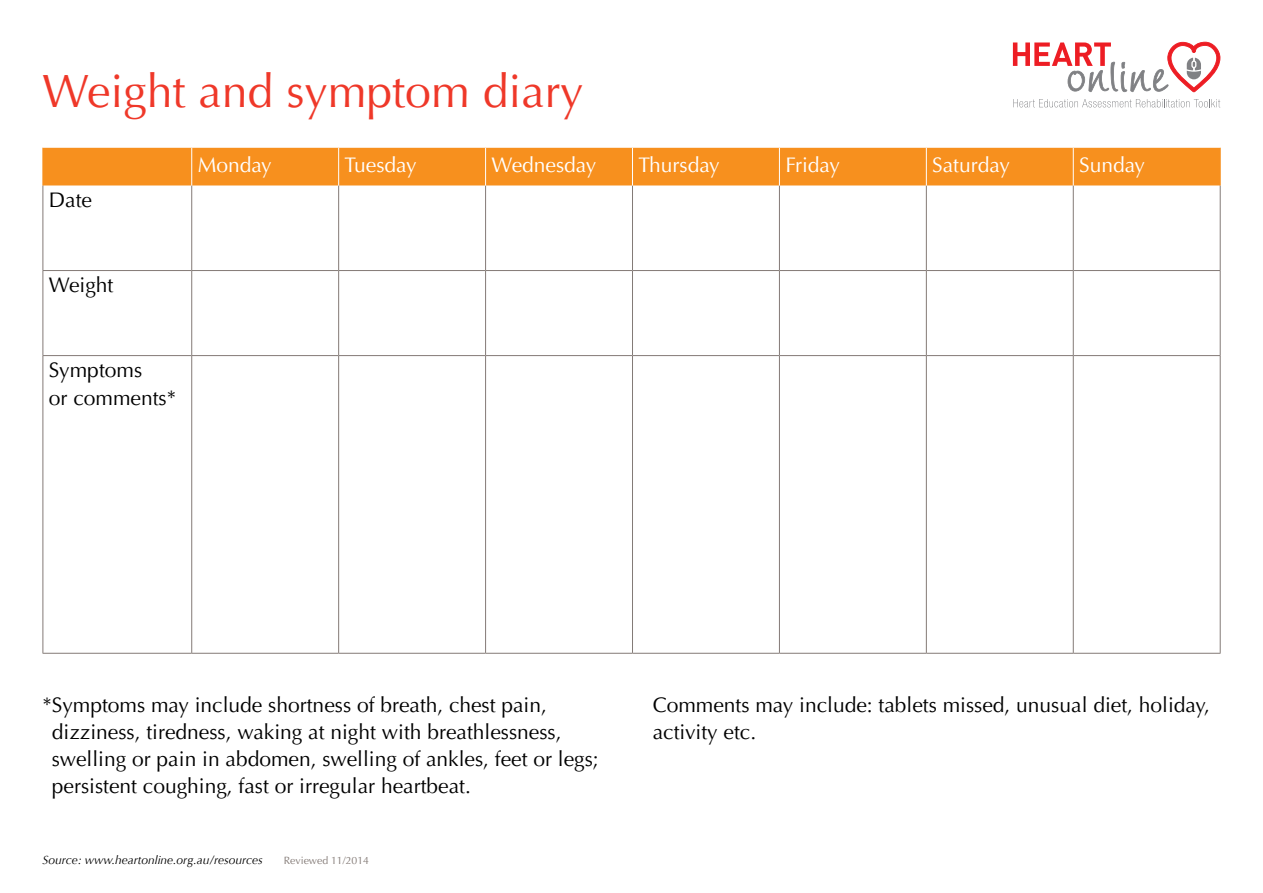
<style>
.page{position:relative;width:1263px;height:893px;background:#fff}
.page>*{position:absolute;margin:0;border:0;box-sizing:border-box;transform-origin:0 0}
.t1{font:46.5px "Optima LT";color:#ef3829}
.t2{font:21px/27.3px "Optima LT";color:#000}
.t3{font:21px "Optima LT";color:#fff}
.t4{font:italic 12px "Optima LT";color:#000}
.t5{font:10.5px "Optima LT";color:#837a76}
</style>
<div class="page">
<svg style="left:1013px;top:99px;width:207px;height:8px"></svg>
<svg style="left:1013px;top:42px;width:207px;height:50px"></svg>
<div style="left:44px;top:148px;width:1176px;height:37px;background:#f7901e"></div>
<hr style="left:43px;top:185px;width:1px;height:85px;background:#837a76">
<hr style="left:191px;top:185px;width:1px;height:85px;background:#837a76">
<hr style="left:338px;top:185px;width:1px;height:85px;background:#837a76">
<hr style="left:485px;top:185px;width:1px;height:85px;background:#837a76">
<hr style="left:632px;top:185px;width:1px;height:85px;background:#837a76">
<hr style="left:779px;top:185px;width:1px;height:85px;background:#837a76">
<hr style="left:926px;top:185px;width:1px;height:85px;background:#837a76">
<hr style="left:1073px;top:185px;width:1px;height:85px;background:#837a76">
<hr style="left:1220px;top:185px;width:1px;height:85px;background:#837a76">
<hr style="left:43px;top:270px;width:149px;height:1px;background:#837a76">
<hr style="left:43px;top:271px;width:1px;height:84px;background:#837a76">
<hr style="left:192px;top:270px;width:147px;height:1px;background:#837a76">
<hr style="left:191px;top:271px;width:1px;height:84px;background:#837a76">
<hr style="left:339px;top:270px;width:147px;height:1px;background:#837a76">
<hr style="left:338px;top:271px;width:1px;height:84px;background:#837a76">
<hr style="left:486px;top:270px;width:146px;height:1px;background:#837a76">
<hr style="left:485px;top:271px;width:1px;height:84px;background:#837a76">
<hr style="left:632px;top:270px;width:147px;height:1px;background:#837a76">
<hr style="left:632px;top:271px;width:1px;height:84px;background:#837a76">
<hr style="left:779px;top:270px;width:147px;height:1px;background:#837a76">
<hr style="left:779px;top:271px;width:1px;height:84px;background:#837a76">
<hr style="left:926px;top:270px;width:147px;height:1px;background:#837a76">
<hr style="left:926px;top:271px;width:1px;height:84px;background:#837a76">
<hr style="left:1073px;top:270px;width:147px;height:1px;background:#837a76">
<hr style="left:1073px;top:271px;width:1px;height:84px;background:#837a76">
<hr style="left:1220px;top:271px;width:1px;height:84px;background:#837a76">
<hr style="left:43px;top:355px;width:149px;height:1px;background:#837a76">
<hr style="left:43px;top:356px;width:1px;height:297px;background:#837a76">
<hr style="left:192px;top:355px;width:147px;height:1px;background:#837a76">
<hr style="left:191px;top:356px;width:1px;height:297px;background:#837a76">
<hr style="left:339px;top:355px;width:147px;height:1px;background:#837a76">
<hr style="left:338px;top:356px;width:1px;height:297px;background:#837a76">
<hr style="left:486px;top:355px;width:146px;height:1px;background:#837a76">
<hr style="left:485px;top:356px;width:1px;height:297px;background:#837a76">
<hr style="left:632px;top:355px;width:147px;height:1px;background:#837a76">
<hr style="left:632px;top:356px;width:1px;height:297px;background:#837a76">
<hr style="left:779px;top:355px;width:147px;height:1px;background:#837a76">
<hr style="left:779px;top:356px;width:1px;height:297px;background:#837a76">
<hr style="left:926px;top:355px;width:147px;height:1px;background:#837a76">
<hr style="left:926px;top:356px;width:1px;height:297px;background:#837a76">
<hr style="left:1073px;top:355px;width:147px;height:1px;background:#837a76">
<hr style="left:1073px;top:356px;width:1px;height:297px;background:#837a76">
<hr style="left:1220px;top:356px;width:1px;height:297px;background:#837a76">
<hr style="left:43px;top:653px;width:149px;height:1px;background:#837a76">
<hr style="left:192px;top:653px;width:147px;height:1px;background:#837a76">
<hr style="left:339px;top:653px;width:147px;height:1px;background:#837a76">
<hr style="left:486px;top:653px;width:146px;height:1px;background:#837a76">
<hr style="left:632px;top:653px;width:147px;height:1px;background:#837a76">
<hr style="left:779px;top:653px;width:147px;height:1px;background:#837a76">
<hr style="left:926px;top:653px;width:147px;height:1px;background:#837a76">
<hr style="left:1073px;top:653px;width:147px;height:1px;background:#837a76">
<hr style="left:43px;top:148px;width:1px;height:37px;background:#f7901e">
<hr style="left:1220px;top:148px;width:1px;height:37px;background:#f7901e">
<hr style="left:191px;top:148px;width:1px;height:37px;background:#fff">
<hr style="left:338px;top:148px;width:1px;height:37px;background:#fff">
<hr style="left:485px;top:148px;width:1px;height:37px;background:#fff">
<hr style="left:632px;top:148px;width:1px;height:37px;background:#fff">
<hr style="left:779px;top:148px;width:1px;height:37px;background:#fff">
<hr style="left:926px;top:148px;width:1px;height:37px;background:#fff">
<hr style="left:1073px;top:148px;width:1px;height:37px;background:#fff">
<h1 class="t1" style="left:43px;top:65px;width:542px">Weight and symptom diary</h1>
<p class="t2" style="left:49px;top:187px;width:45px">Date</p>
<p class="t3" style="left:198px;top:153px;width:76px">Monday</p>
<p class="t3" style="left:345px;top:153px;width:73px">Tuesday</p>
<p class="t3" style="left:492px;top:153px;width:106px">Wednesday</p>
<p class="t3" style="left:638px;top:153px;width:83px">Thursday</p>
<p class="t3" style="left:785px;top:153px;width:56px">Friday</p>
<p class="t3" style="left:932px;top:153px;width:79px">Saturday</p>
<p class="t3" style="left:1079px;top:153px;width:67px">Sunday</p>
<p class="t2" style="left:49px;top:272px;width:66px">Weight</p>
<p class="t2" style="left:49px;top:357px;width:129px">Symptoms<br>or comments*</p>
<p class="t2" style="left:52px;top:691px;width:548px;text-indent:-9px">*Symptoms may include shortness of breath, chest pain, dizziness, tiredness, waking at night with breathlessness, swelling or pain in abdomen, swelling of ankles, feet or legs; persistent coughing, fast or irregular heartbeat.</p>
<p class="t2" style="left:653px;top:691px;width:559px">Comments may include: tablets missed, unusual diet, holiday, activity etc.</p>
<p class="t4" style="left:43px;top:853px;width:222px">Source: www.heartonline.org.au/resources</p>
<p class="t5" style="left:284px;top:854px;width:87px">Reviewed 11/2014</p>
</div>
